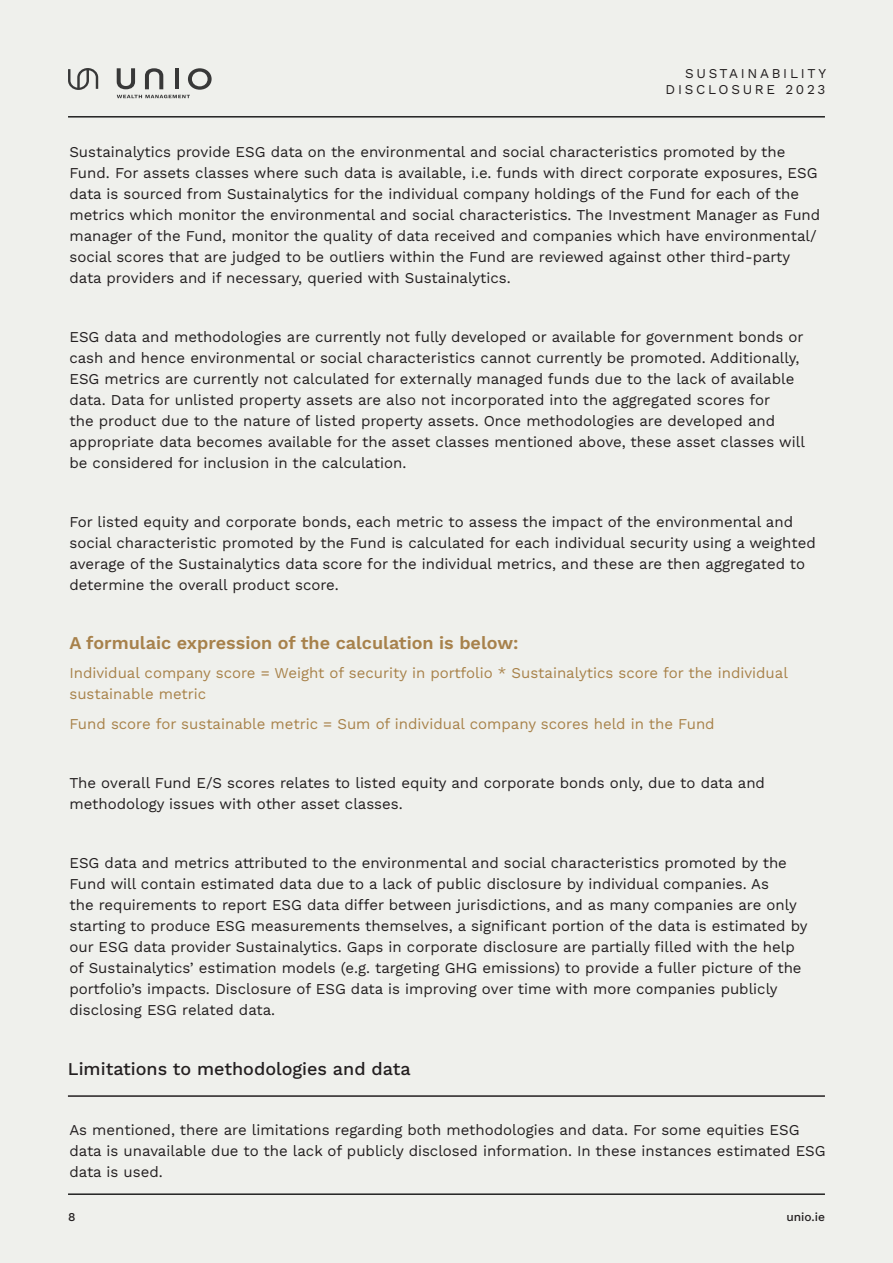
<style>
.page{position:relative;width:893px;height:1263px;background:#eff0ec}
.page>*{position:absolute;margin:0;border:0;box-sizing:border-box;transform-origin:0 0}
.Body_M{font:18px "Work Sans";color:#a7814b}
.Q_A{font:18px "Work Sans";color:#231f20}
.Body_M-2{font:15px/21px "Work Sans";color:#231f20}
.Body_M-3{font:15px/21px "Work Sans";color:#a8824a}
.t1{font:13.5px/16.2px "Work Sans";letter-spacing:.2em;color:#231f20;text-align:right}
.Body_XL{font:12px "Work Sans";color:#231f20}
</style>
<div class="page">
<hr style="left:68px;top:1193px;width:757px;height:2px;background:#212121">
<hr style="left:68px;top:116px;width:757px;height:2px;background:#212121">
<hr style="left:68px;top:1095px;width:757px;height:2px;background:#231f20">
<svg style="left:68px;top:68px;width:30px;height:22px"></svg>
<svg style="left:117px;top:68px;width:95px;height:30px"></svg>
<p class="t1" style="left:666px;top:64px;width:162px">SUSTAINABILITY<br>DISCLOSURE 2023</p>
<p class="Body_M-2" style="left:69px;top:140px;width:752px">Sustainalytics provide ESG data on the environmental and social characteristics promoted by the Fund. For assets classes where such data is available, i.e. funds with direct corporate exposures, ESG data is sourced from Sustainalytics for the individual company holdings of the Fund for each of the metrics which monitor the environmental and social characteristics. The Investment Manager as Fund manager of the Fund, monitor the quality of data received and companies which have environmental/ social scores that are judged to be outliers within the Fund are reviewed against other third-party data providers and if necessary, queried with Sustainalytics.</p>
<p class="Body_M-2" style="left:69px;top:325px;width:737px">ESG data and methodologies are currently not fully developed or available for government bonds or cash and hence environmental or social characteristics cannot currently be promoted. Additionally, ESG metrics are currently not calculated for externally managed funds due to the lack of available data. Data for unlisted property assets are also not incorporated into the aggregated scores for<br>the product due to the nature of listed property assets. Once methodologies are developed and appropriate data becomes available for the asset classes mentioned above, these asset classes will be considered for inclusion in the calculation.</p>
<p class="Body_M-2" style="left:69px;top:510px;width:748px">For listed equity and corporate bonds, each metric to assess the impact of the environmental and social characteristic promoted by the Fund is calculated for each individual security using a weighted average of the Sustainalytics data score for the individual metrics, and these are then aggregated to determine the overall product score.</p>
<p class="Body_M" style="left:69px;top:629px;width:451px">A formulaic expression of the calculation is below:</p>
<p class="Body_M-3" style="left:69px;top:662px;width:720px">Individual company score = Weight of security in portfolio * Sustainalytics score for the individual sustainable metric</p>
<p class="Body_M-3" style="left:69px;top:712px;width:647px">Fund score for sustainable metric = Sum of individual company scores held in the Fund</p>
<p class="Body_M-2" style="left:69px;top:771px;width:697px">The overall Fund E/S scores relates to listed equity and corporate bonds only, due to data and methodology issues with other asset classes.</p>
<p class="Body_M-2" style="left:69px;top:851px;width:740px">ESG data and metrics attributed to the environmental and social characteristics promoted by the Fund will contain estimated data due to a lack of public disclosure by individual companies. As<br>the requirements to report ESG data differ between jurisdictions, and as many companies are only starting to produce ESG measurements themselves, a significant portion of the data is estimated by our ESG data provider Sustainalytics. Gaps in corporate disclosure are partially filled with the help of Sustainalytics’ estimation models (e.g. targeting GHG emissions) to provide a fuller picture of the portfolio’s impacts. Disclosure of ESG data is improving over time with more companies publicly disclosing ESG related data.</p>
<p class="Q_A" style="left:68px;top:1055px;width:344px">Limitations to methodologies and data</p>
<p class="Body_M-2" style="left:69px;top:1119px;width:758px">As mentioned, there are limitations regarding both methodologies and data. For some equities ESG data is unavailable due to the lack of publicly disclosed information. In these instances estimated ESG data is used.</p>
<p class="Body_XL" style="left:68px;top:1207px;width:9px">8</p>
<p class="Body_XL" style="left:786px;top:1207px;width:40px">unio.ie</p>
</div>
